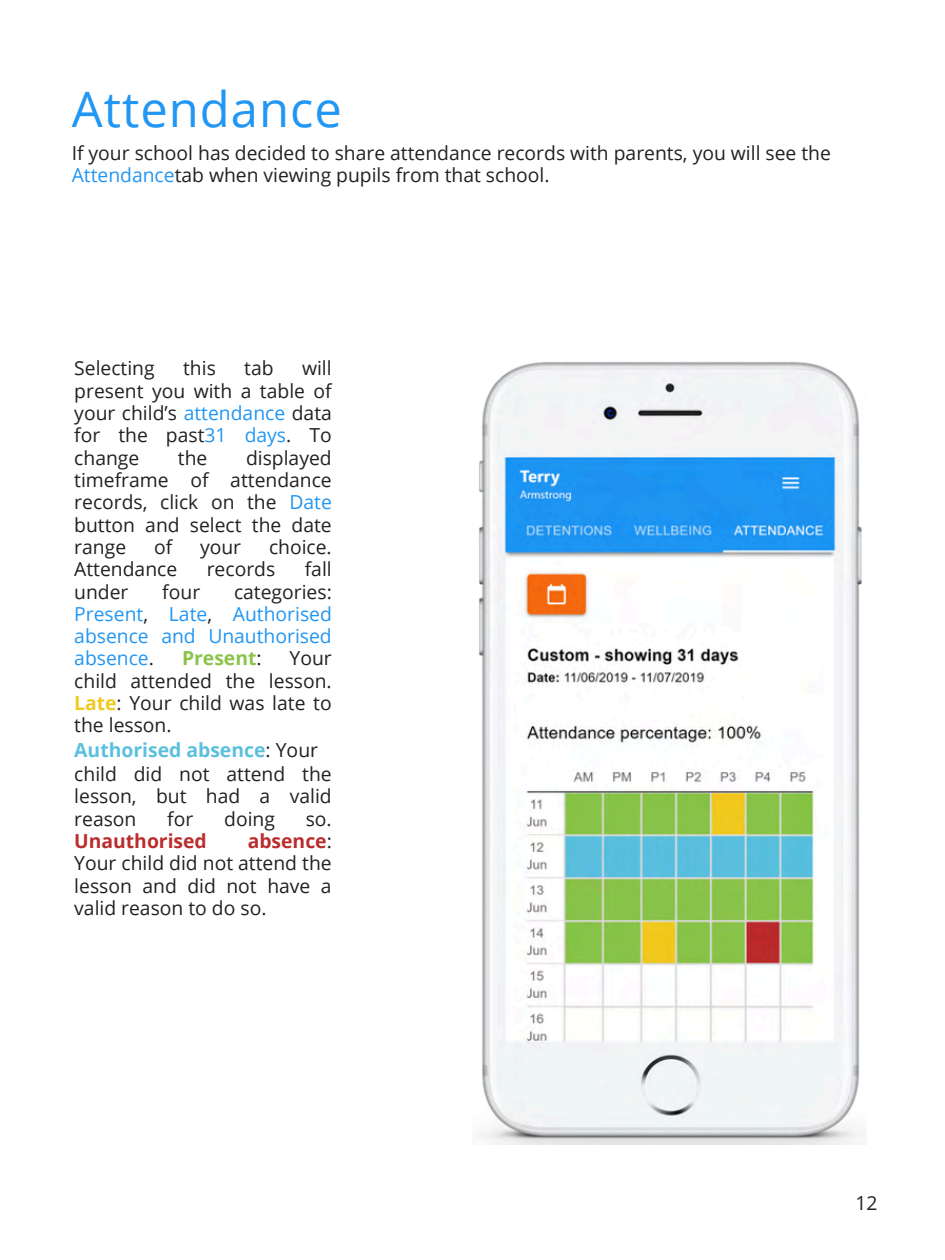
<style>
.page{position:relative;width:945px;height:1260px;background:#fff}
.page>*{position:absolute;margin:0;border:0;box-sizing:border-box;transform-origin:0 0}
.t1{font:49px "Open Sans";letter-spacing:.02em;color:#2196f3}
.t2{font:700 19.43px "Open Sans";color:#5bc0de}
.t3{font:19.25px/22.4px "Open Sans";color:#212121;text-align:justify}
.t4{font:19.25px/22.4px "Open Sans";color:#2196f3;text-align:justify}
.t5{font:700 19.25px "Open Sans";color:#bb2d2d}
.t6{font:700 19.25px "Open Sans";color:#8ac44b}
.s1{color:#2196f3}
.s2{color:#212121}
.s3{font-weight:700;color:#f0c920}
.s4{font-weight:400;color:#212121}
.s5{font-weight:700;color:#bb2d2d}
</style>
<div class="page">
<img style="left:479px;top:362px;width:387px;height:782px">
<h1 class="t1" style="left:72px;top:75px;width:272px">Attendance</h1>
<h1 class="t3" style="left:72px;top:141px;width:761px">If your school has decided to share attendance records with parents, you will see the<br><span class="s1">Attendance</span>tab when viewing pupils from that school.</h1>
<p class="t3" style="left:74px;top:357px;width:259px;text-indent:228px">will present you with a table of your child’s <span class="s1">attendance</span> data for the past<span class="s1">31 days</span>. To change</p>
<p class="t3" style="left:74px;top:357px;width:82px">Selecting</p>
<p class="t3" style="left:183px;top:357px;width:34px">this</p>
<p class="t3" style="left:244px;top:357px;width:31px">tab</p>
<p class="t3" style="left:74px;top:446px;width:259px;text-indent:172px">displayed timeframe of attendance records, click on the <span class="s1">Date </span>button and select the date range</p>
<p class="t3" style="left:178px;top:446px;width:31px">the</p>
<p class="t3" style="left:154px;top:535px;width:20px">of</p>
<p class="t3" style="left:200px;top:535px;width:43px">your</p>
<p class="t3" style="left:269px;top:535px;width:64px">choice.</p>
<p class="t3" style="left:74px;top:558px;width:104px">Attendance</p>
<p class="t3" style="left:207px;top:558px;width:70px">records</p>
<p class="t3" style="left:305px;top:558px;width:29px">fall</p>
<p class="t3" style="left:74px;top:580px;width:56px">under</p>
<p class="t3" style="left:162px;top:580px;width:39px">four</p>
<p class="t4" style="left:74px;top:580px;width:259px;text-indent:160px"><span class="s2">categories:<br></span>Present<span class="s2">,</span> Late<span class="s2">,</span> Authorised absence and Unauthorised absence<span class="s2">.</span></p>
<p class="t3" style="left:74px;top:647px;width:259px;text-indent:215px">Your child attended the lesson.<br><span class="s3">Late</span>: Your child was late to the lesson.</p>
<p class="t2" style="left:74px;top:737px;width:245px">Authorised absence<span class="s4">: Your</span></p>
<p class="t3" style="left:74px;top:762px;width:259px">child did not attend the lesson, but had a valid reason</p>
<p class="t6" style="left:182px;top:645px;width:81px">Present<span class="s4">:</span></p>
<p class="t3" style="left:167px;top:807px;width:28px">for</p>
<p class="t3" style="left:224px;top:807px;width:52px">doing</p>
<p class="t3" style="left:306px;top:807px;width:28px">so.</p>
<p class="t5" style="left:74px;top:827px;width:134px">Unauthorised</p>
<p class="t3" style="left:74px;top:829px;width:259px;text-indent:173px"><span class="s5">absence</span>:<br>Your child did not attend the lesson and did not have a valid reason to do so.</p>
<p class="t3" style="left:855px;top:1191px;width:24px">12</p>
</div>
